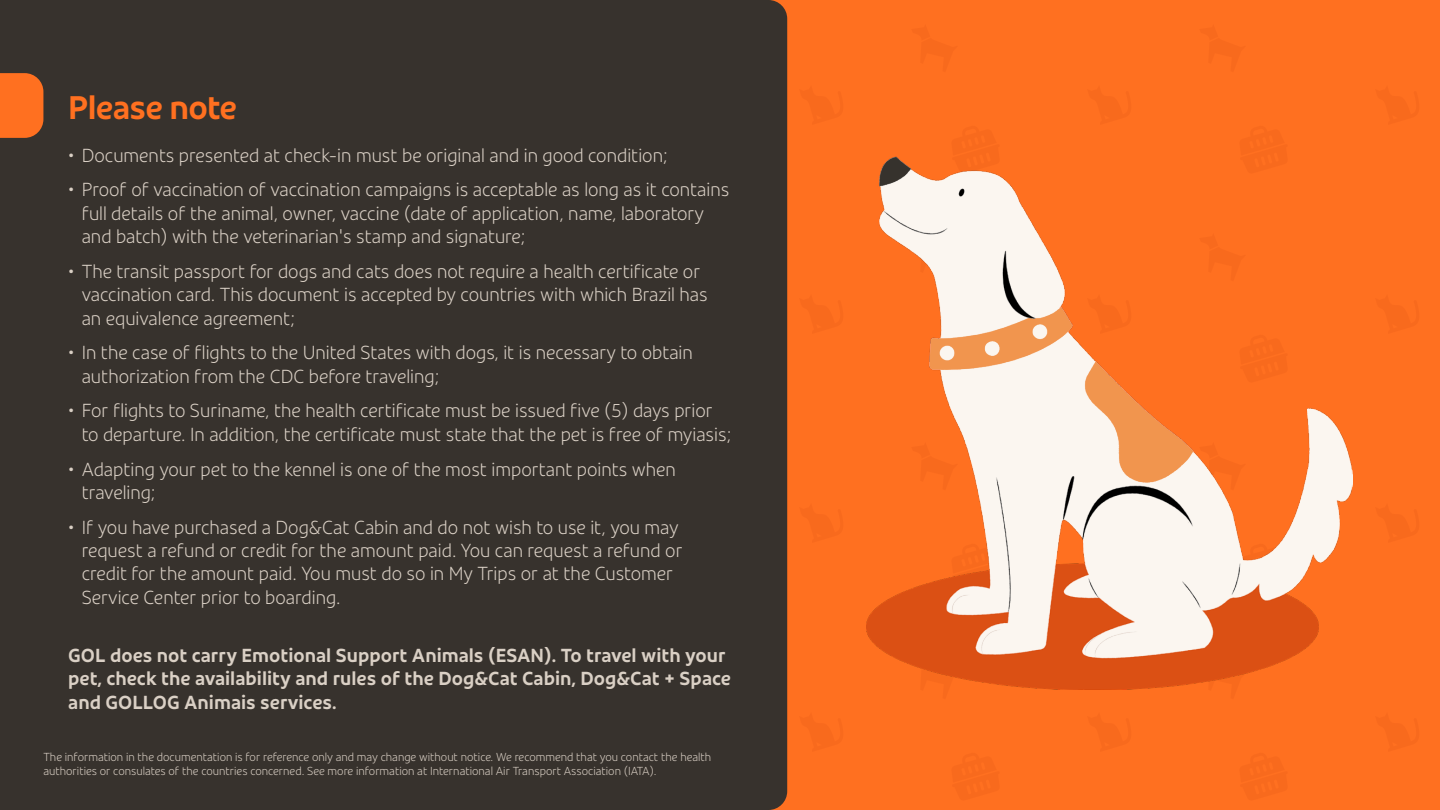
<style>
.page{position:relative;width:1440px;height:810px;background:#ff7020}
.page>*{position:absolute;margin:0;border:0;box-sizing:border-box;transform-origin:0 0}
.t1{font:700 33.75px "GOL Sans Display";letter-spacing:-.02em;color:#ff7020}
.t2{font:300 19.5px/23.4px "GOL Sans Display";color:#dad0c5}
.t3{font:700 19.5px/23.4px "GOL Sans Display";color:#dad0c5}
.t4{font:300 12px/14.4px "GOL Sans Display";color:#dad0c5}
</style>
<div class="page">
<div style="left:0;top:0;width:787px;height:810px;background:#37322d"></div>
<svg style="left:0;top:73px;width:43px;height:65px"></svg>
<img style="left:867px;top:156px;width:485px;height:534px">
<h1 class="t1" style="left:68px;top:87px;width:171px">Please note</h1>
<p class="t2" style="left:68px;top:143px;width:601px">• Documents presented at check-in must be original and in good condition;</p>
<p class="t2" style="left:82px;top:178px;width:649px;text-indent:-13px">• Proof of vaccination of vaccination campaigns is acceptable as long as it contains full details of the animal, owner, vaccine (date of application, name, laboratory and batch) with the veterinarian's stamp and signature;</p>
<p class="t2" style="left:82px;top:259px;width:628px;text-indent:-13px">• The transit passport for dogs and cats does not require a health certificate or vaccination card. This document is accepted by countries with which Brazil has an equivalence agreement;</p>
<p class="t2" style="left:82px;top:341px;width:613px;text-indent:-13px">• In the case of flights to the United States with dogs, it is necessary to obtain authorization from the CDC before traveling;</p>
<p class="t2" style="left:82px;top:399px;width:651px;text-indent:-13px">• For flights to Suriname, the health certificate must be issued five (5) days prior to departure. In addition, the certificate must state that the pet is free of myiasis;</p>
<p class="t2" style="left:82px;top:457px;width:596px;text-indent:-13px">• Adapting your pet to the kennel is one of the most important points when traveling;</p>
<p class="t2" style="left:82px;top:515px;width:602px;text-indent:-13px">• If you have purchased a Dog&amp;Cat Cabin and do not wish to use it, you may request a refund or credit for the amount paid. You can request a refund or credit for the amount paid. You must do so in My Trips or at the Customer Service Center prior to boarding.</p>
<p class="t3" style="left:68px;top:643px;width:664px">GOL does not carry Emotional Support Animals (ESAN). To travel with your pet, check the availability and rules of the Dog&amp;Cat Cabin, Dog&amp;Cat + Space and GOLLOG Animais services.</p>
<p class="t4" style="left:43px;top:749px;width:669px">The information in the documentation is for reference only and may change without notice. We recommend that you contact the health authorities or consulates of the countries concerned. See more information at International Air Transport Association (IATA).</p>
</div>
